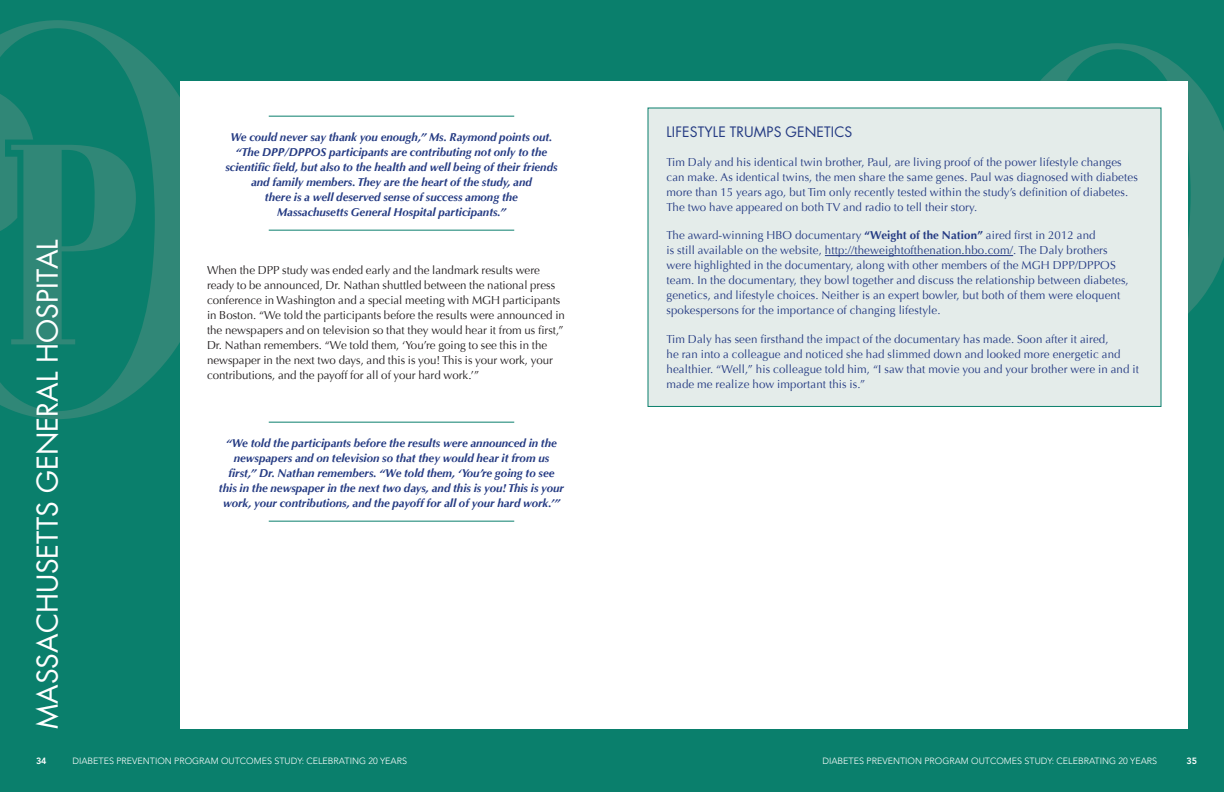
<style>
.page{position:relative;width:1224px;height:792px;background:#0a7f6c}
.page>*{position:absolute;margin:0;border:0;box-sizing:border-box;transform-origin:0 0}
.t1{font:28px "Futura";color:#fff}
.t2{font:14px "Futura";letter-spacing:.01em;color:#253b83}
.t3{font:11.5px/15px "Optima";letter-spacing:.01em;color:#253b83}
.t4{font:italic 700 11.5px/15px "Optima";color:#253b83;text-align:center}
.t5{font:11.5px/15px "Optima";color:#231f20}
.t6{font:300 9px "Avenir";color:#fff}
.t7{font:800 9px "Avenir";color:#fff}
.s1{font-weight:700}
</style>
<div class="page">
<svg style="left:1040px;top:43px;width:184px;height:271px;fill:#308777"></svg>
<svg style="left:0;top:20px;width:180px;height:399px"></svg>
<svg style="left:0;top:80px;width:136px;height:305px"></svg>
<div style="left:180px;top:81px;width:1008px;height:648px;background:#fff"></div>
<hr style="left:269px;top:116px;width:245px;height:1px;background:#0a7f6c">
<hr style="left:269px;top:230px;width:245px;height:1px;background:#0a7f6c">
<hr style="left:269px;top:422px;width:245px;height:1px;background:#0a7f6c">
<hr style="left:269px;top:521px;width:245px;height:1px;background:#0a7f6c">
<div style="left:648px;top:108px;width:513px;height:298px;background:#e4ecea"></div>
<hr style="left:825px;top:255px;width:188px;height:1px;background:#253b83">
<div style="left:648px;top:108px;width:514px;height:299px;border:1px solid #0a7f6c"></div>
<h1 class="t1" style="left:28px;top:729px;width:491px;rotate:-90deg">MASSACHUSETTS GENERAL HOSPITAL</h1>
<p class="t4" style="left:225px;top:129px;width:334px">We could never say thank you enough,” Ms. Raymond points out. “The DPP/DPPOS participants are contributing not only to the scientific field, but also to the health and well being of their friends and family members. They are the heart of the study, and<br>there is a well deserved sense of success among the<br>Massachusetts General Hospital participants.”</p>
<p class="t5" style="left:207px;top:263px;width:359px">When the DPP study was ended early and the landmark results were ready to be announced, Dr. Nathan shuttled between the national press conference in Washington and a special meeting with MGH participants in Boston. “We told the participants before the results were announced in the newspapers and on television so that they would hear it from us first,” Dr. Nathan remembers. “We told them, ‘You’re going to see this in the newspaper in the next two days, and this is you! This is your work, your contributions, and the payoff for all of your hard work.’”</p>
<p class="t4" style="left:219px;top:435px;width:347px">“We told the participants before the results were announced in the newspapers and on television so that they would hear it from us first,” Dr. Nathan remembers. “We told them, ‘You’re going to see this in the newspaper in the next two days, and this is you! This is your work, your contributions, and the payoff for all of your hard work.’”</p>
<p class="t2" style="left:666px;top:123px;width:187px">LIFESTYLE TRUMPS GENETICS</p>
<p class="t3" style="left:666px;top:155px;width:473px">Tim Daly and his identical twin brother, Paul, are living proof of the power lifestyle changes can make. As identical twins, the men share the same genes. Paul was diagnosed with diabetes more than 15 years ago, but Tim only recently tested within the study’s definition of diabetes.<br>The two have appeared on both TV and radio to tell their story.</p>
<p class="t3" style="left:666px;top:228px;width:464px">The award-winning HBO documentary <span class="s1">“Weight of the Nation”</span> aired first in 2012 and<br>is still available on the website, http://theweightofthenation.hbo.com/. The Daly brothers were highlighted in the documentary, along with other members of the MGH DPP/DPPOS team. In the documentary, they bowl together and discuss the relationship between diabetes, genetics, and lifestyle choices. Neither is an expert bowler, but both of them were eloquent spokespersons for the importance of changing lifestyle.</p>
<p class="t3" style="left:666px;top:332px;width:474px">Tim Daly has seen firsthand the impact of the documentary has made. Soon after it aired,<br>he ran into a colleague and noticed she had slimmed down and looked more energetic and healthier. “Well,” his colleague told him, “I saw that movie you and your brother were in and it made me realize how important this is.”</p>
<p class="t7" style="left:36px;top:756px;width:12px">34</p>
<p class="t6" style="left:72px;top:756px;width:336px">DIABETES PREVENTION PROGRAM OUTCOMES STUDY: CELEBRATING 20 YEARS</p>
<p class="t6" style="left:822px;top:756px;width:336px">DIABETES PREVENTION PROGRAM OUTCOMES STUDY: CELEBRATING 20 YEARS</p>
<p class="t7" style="left:1186px;top:756px;width:12px">35</p>
</div>
